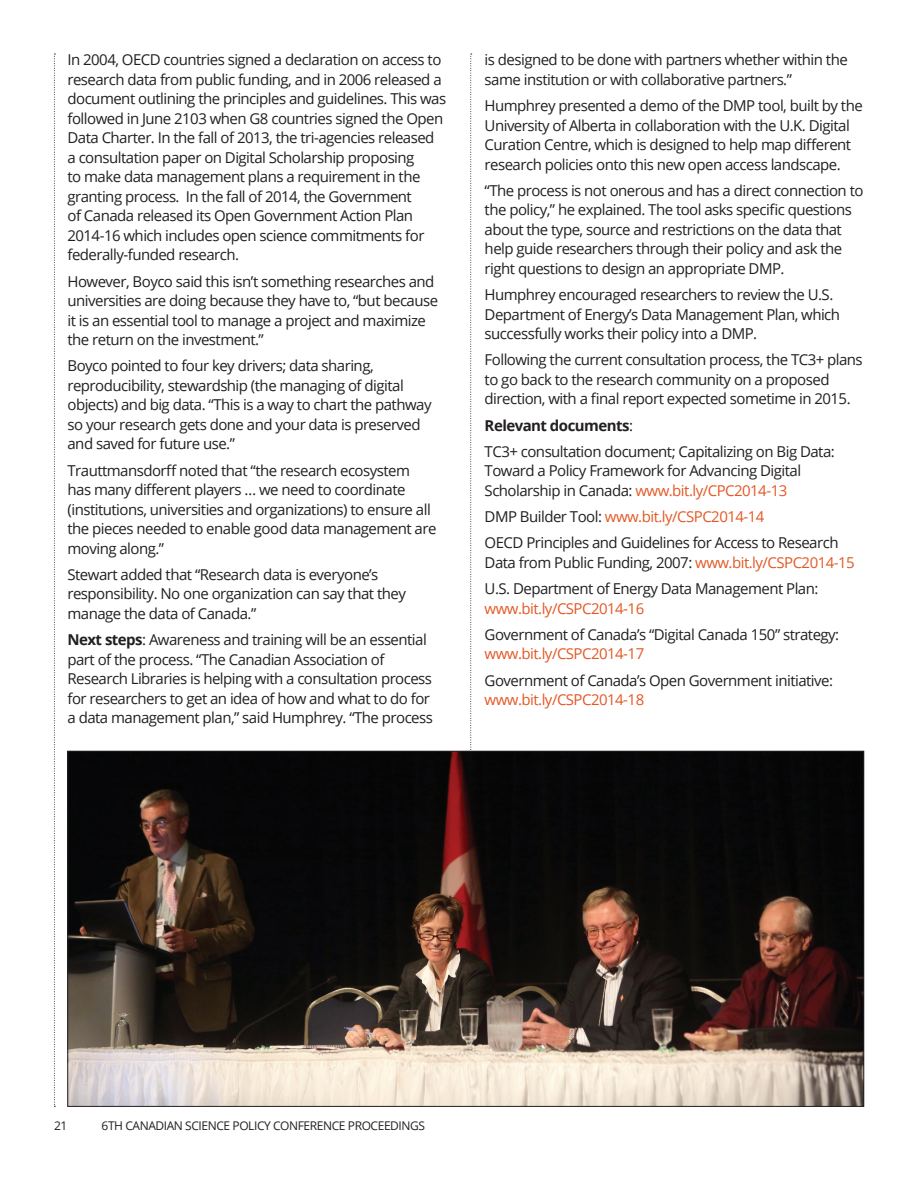
<style>
.page{position:relative;width:918px;height:1188px;background:#fff}
.page>*{position:absolute;margin:0;border:0;box-sizing:border-box;transform-origin:0 0}
.t1{font:15px/19.5px "Open Sans";letter-spacing:-.035em;color:#231f20}
.t2{font:15px "Open Sans";letter-spacing:-.035em;color:#e35825}
.t3{font:12px "Open Sans";letter-spacing:-.035em;color:#231f20}
.s1{font-weight:700}
.s2{color:#e35825}
</style>
<div class="page">
<svg style="left:470px;top:54px;width:2px;height:697px"></svg>
<svg style="left:54px;top:54px;width:1px;height:1053px"></svg>
<img style="left:70px;top:753px;width:792px;height:352px">
<p class="t1" style="left:68px;top:50px;width:380px">I n 2004, OECD countries signed a declaration on access to research data from public funding, and in 2006 released a document outlining the principles and guidelines. This was followed in June 2103 when G8 countries signed the Open Data Charter. I n the fall of 2013, the tri-agencies released a consultation paper on Digital Scholarship proposing<br>to make data management plans a requirement in the granting process. I n the fall of 2014, the Government<br>of Canada released its Open Government Action Plan 2014-16 which includes open science commitments for federally-funded research.</p>
<p class="t1" style="left:68px;top:271px;width:372px">H owever, Boyco said this isn’t something researches and universities are doing because they have to, “but because it is an essential tool to manage a project and maximize the return on the investment.”</p>
<p class="t1" style="left:68px;top:356px;width:366px">Boyco pointed to four key drivers; data sharing, reproducibility, stewardship (the managing of digital objects) and big data. “This is a way to chart the pathway so your research gets done and your data is preserved and saved for future use.”</p>
<p class="t1" style="left:68px;top:460px;width:370px">Trauttmansdorff noted that “the research ecosystem has many different players … we need to coordinate (institutions, universities and organizations) to ensure all the pieces needed to enable good data management are moving along.”</p>
<p class="t1" style="left:68px;top:564px;width:340px">Stewart added that “Research data is everyone’s responsibility. N o one organization can say that they manage the data of Canada.”</p>
<p class="t1" style="left:68px;top:630px;width:367px"><span class="s1">Next steps</span>: Awareness and training will be an essential part of the process. “The Canadian Association of Research Libraries is helping with a consultation process for researchers to get an idea of how and what to do for a data management plan,” said H umphrey. “The process</p>
<p class="t1" style="left:485px;top:50px;width:365px">is designed to be done with partners whether within the same institution or with collaborative partners.”</p>
<p class="t1" style="left:485px;top:96px;width:380px">H umphrey presented a demo of the DMP tool, built by the University of Alberta in collaboration with the U.K. D igital Curation Centre, which is designed to help map different research policies onto this new open access landscape.</p>
<p class="t1" style="left:485px;top:180px;width:380px">“The process is not onerous and has a direct connection to the policy,” he explained. The tool asks specific questions about the type, source and restrictions on the data that help guide researchers through their policy and ask the right questions to design an appropriate D MP.</p>
<p class="t1" style="left:485px;top:285px;width:357px">H umphrey encouraged researchers to review the U.S.<br>Department of Energy’s Data Management Plan, which successfully works their policy into a D MP.</p>
<p class="t1" style="left:485px;top:350px;width:380px">Following the current consultation process, the TC3+ plans to go back to the research community on a proposed direction, with a final report expected sometime in 2015.</p>
<p class="t1" style="left:485px;top:412px;width:352px;line-height:26.2px"><span class="s1">Relevant documents</span>:<br>TC3+ consultation document; Capitalizing on Big Data:</p>
<p class="t1" style="left:485px;top:461px;width:318px">Toward a Policy Framework for Advancing D igital<br>Scholarship in Canada: <span class="s2">www.bit.ly/CPC2014-13</span></p>
<p class="t1" style="left:485px;top:503px;width:355px;line-height:26.2px">DMP Builder Tool: <span class="s2">www.bit.ly/CSPC2014-14<br></span>OECD Principles and Guidelines for Access to Research</p>
<p class="t1" style="left:485px;top:549px;width:372px;line-height:26.2px">Data from Public Funding, 2007: <span class="s2">www.bit.ly/CSPC2014-15<br></span>U.S. Department of Energy Data Management Plan:</p>
<p class="t2" style="left:485px;top:598px;width:161px">www.bit.ly/CSPC2014-16</p>
<p class="t1" style="left:485px;top:624px;width:356px">Government of Canada’s “D igital Canada 150” strategy:</p>
<p class="t2" style="left:485px;top:644px;width:161px">www.bit.ly/CSPC2014-17</p>
<p class="t1" style="left:485px;top:670px;width:350px">Government of Canada’s Open Government initiative:</p>
<p class="t2" style="left:485px;top:690px;width:161px">www.bit.ly/CSPC2014-18</p>
<p class="t3" style="left:54px;top:1117px;width:15px">21</p>
<p class="t3" style="left:102px;top:1117px;width:284px">6th Canadian Science Policy Conference PROCEEDIN</p>
<p class="t3" style="left:410px;top:1117px;width:16px">GS</p>
</div>
